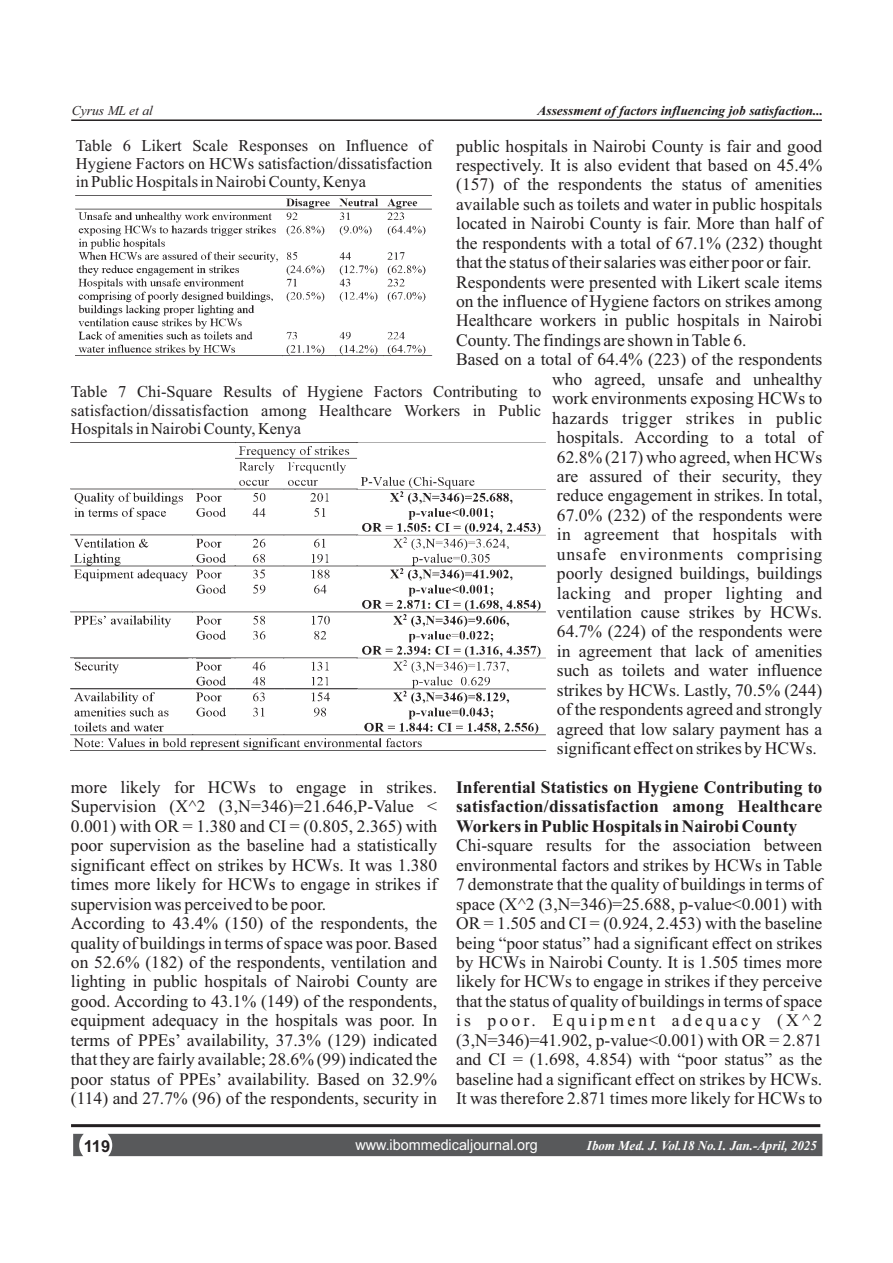
<style>
.page{position:relative;width:893px;height:1263px;background:#fff}
.page>*{position:absolute;margin:0;border:0;box-sizing:border-box;transform-origin:0 0}
.t1{font:17.55px/19.5px "Times New Roman";color:#231f20}
.t2{font:700 17.55px/19.5px "Times New Roman";color:#231f20;text-align:justify}
.t3{font:17.55px "Times New Roman";letter-spacing:.03em;color:#231f20}
.t4{font:17.55px "Times New Roman";letter-spacing:.04em;color:#231f20}
.t5{font:17.55px "Times New Roman";letter-spacing:.02em;color:#231f20}
.t6{font:16.5px/18.3px "Times New Roman";color:#231f20;text-align:justify}
.t7{font:700 16.5px "Arial";color:#231f20}
.t8{font:15px "Arial";color:#fff;scale:.96 1}
.t9{font:italic 700 13.5px "Times New Roman";color:#231f20}
.t10{font:italic 700 13.5px "Times New Roman";color:#fff;scale:.96 1}
.t11{font:italic 13.5px "Times New Roman";color:#231f20}
</style>
<div class="page">
<hr style="left:71px;top:119px;width:751px;height:2px;background:#231f20">
<img style="left:76px;top:195px;width:356px;height:162px">
<img style="left:71px;top:446px;width:475px;height:305px">
<hr style="left:71px;top:1124px;width:749px;height:3px;background:#231f20">
<div style="left:73px;top:1134px;width:749px;height:22px;background:#58595b"></div>
<p class="t11" style="left:72px;top:106px;width:83px">Cyrus ML et al</p>
<p class="t9" style="left:537px;top:106px;width:287px">Assessment of factors influencing job satisfaction...</p>
<p class="t6" style="left:76px;top:137px;width:358px">Table 6 Likert Scale Responses on Influence of Hygiene Factors on HCWs satisfaction/dissatisfaction in Public Hospitals in Nairobi County, Kenya</p>
<p class="t1" style="left:456px;top:138px;width:368px">public hospitals in Nairobi County is fair and good</p>
<p class="t1" style="left:456px;top:157px;width:368px">respectively. It is also evident that based on 45.4%</p>
<p class="t1" style="left:456px;top:176px;width:368px">(157) of the respondents the status of amenities</p>
<p class="t1" style="left:456px;top:196px;width:368px">available such as toilets and water in public hospitals</p>
<p class="t1" style="left:456px;top:215px;width:368px">located in Nairobi County is fair. More than half of</p>
<p class="t1" style="left:456px;top:235px;width:368px">the respondents with a total of 67.1% (232) thought</p>
<p class="t1" style="left:456px;top:254px;width:357px">that the status of their salaries was either poor or fair.</p>
<p class="t1" style="left:456px;top:274px;width:368px">Respondents were presented with Likert scale items</p>
<p class="t1" style="left:456px;top:293px;width:368px">on the influence of Hygiene factors on strikes among</p>
<p class="t1" style="left:456px;top:312px;width:368px">Healthcare workers in public hospitals in Nairobi</p>
<p class="t1" style="left:456px;top:332px;width:292px">County. The findings are shown in Table 6.</p>
<p class="t1" style="left:456px;top:351px;width:368px">Based on a total of 64.4% (223) of the respondents</p>
<p class="t1" style="left:552px;top:371px;width:272px">who agreed, unsafe and unhealthy</p>
<p class="t1" style="left:552px;top:390px;width:272px">work environments exposing HCWs to</p>
<p class="t3" style="left:552px;top:411px;width:272px">hazards trigger strikes in public</p>
<p class="t1" style="left:557px;top:429px;width:267px">hospitals. According to a total of</p>
<p class="t1" style="left:557px;top:449px;width:267px">62.8% (217) who agreed, when HCWs</p>
<p class="t1" style="left:557px;top:468px;width:267px">are assured of their security, they</p>
<p class="t1" style="left:557px;top:487px;width:267px">reduce engagement in strikes. In total,</p>
<p class="t1" style="left:557px;top:507px;width:267px">67.0% (232) of the respondents were</p>
<p class="t1" style="left:557px;top:526px;width:267px">in agreement that hospitals with</p>
<p class="t4" style="left:557px;top:548px;width:267px">unsafe environments comprising</p>
<p class="t1" style="left:557px;top:565px;width:267px">poorly designed buildings, buildings</p>
<p class="t5" style="left:557px;top:586px;width:267px">lacking and proper lighting and</p>
<p class="t1" style="left:557px;top:604px;width:267px">ventilation cause strikes by HCWs.</p>
<p class="t1" style="left:557px;top:623px;width:267px">64.7% (224) of the respondents were</p>
<p class="t1" style="left:557px;top:643px;width:267px">in agreement that lack of amenities</p>
<p class="t1" style="left:557px;top:662px;width:267px">such as toilets and water influence</p>
<p class="t1" style="left:557px;top:682px;width:267px">strikes by HCWs. Lastly, 70.5% (244)</p>
<p class="t1" style="left:557px;top:701px;width:267px">of the respondents agreed and strongly</p>
<p class="t1" style="left:557px;top:721px;width:267px">agreed that low salary payment has a</p>
<p class="t1" style="left:557px;top:740px;width:261px">significant effect on strikes by HCWs.</p>
<p class="t2" style="left:456px;top:779px;width:368px">Inferential Statistics on Hygiene Contributing to satisfaction/dissatisfaction among Healthcare Workers in Public Hospitals in Nairobi County</p>
<p class="t1" style="left:456px;top:837px;width:368px;text-align:justify">Chi-square results for the association between environmental factors and strikes by HCWs in Table 7 demonstrate that the quality of buildings in terms of space (X^2 (3,N=346)=25.688, p-value&lt;0.001) with OR = 1.505 and CI = (0.924, 2.453) with the baseline being “poor status” had a significant effect on strikes by HCWs in Nairobi County. It is 1.505 times more likely for HCWs to engage in strikes if they perceive that the status of quality of buildings in terms of space is poor. Equipment adequacy (X^2 (3,N=346)=41.902, p-value&lt;0.001) with OR = 2.871 and CI = (1.698, 4.854) with “poor status” as the baseline had a significant effect on strikes by HCWs.<br>It was therefore 2.871 times more likely for HCWs to</p>
<p class="t6" style="left:71px;top:384px;width:472px">Table 7 Chi-Square Results of Hygiene Factors Contributing to satisfaction/dissatisfaction among Healthcare Workers in Public Hospitals in Nairobi County, Kenya</p>
<p class="t1" style="left:71px;top:779px;width:368px">more likely for HCWs to engage in strikes.<br>Supervision (X^2 (3,N=346)=21.646,P-Value &lt; 0.001) with OR = 1.380 and CI = (0.805, 2.365) with poor supervision as the baseline had a statistically significant effect on strikes by HCWs. It was 1.380 times more likely for HCWs to engage in strikes if supervision was perceived to be poor.<br>According to 43.4% (150) of the respondents, the quality of buildings in terms of space was poor. Based on 52.6% (182) of the respondents, ventilation and lighting in public hospitals of Nairobi County are good. According to 43.1% (149) of the respondents, equipment adequacy in the hospitals was poor. In terms of PPEs’ availability, 37.3% (129) indicated that they are fairly available; 28.6% (99) indicated the poor status of PPEs’ availability. Based on 32.9% (114) and 27.7% (96) of the respondents, security in</p>
<p class="t7" style="left:84px;top:1140px;width:28px">119</p>
<p class="t8" style="left:355px;top:1139px;width:192px">www.ibommedicaljournal.org</p>
<p class="t10" style="left:587px;top:1141px;width:241px">Ibom Med. J. Vol.18 No.1. Jan.-April, 2025</p>
</div>
